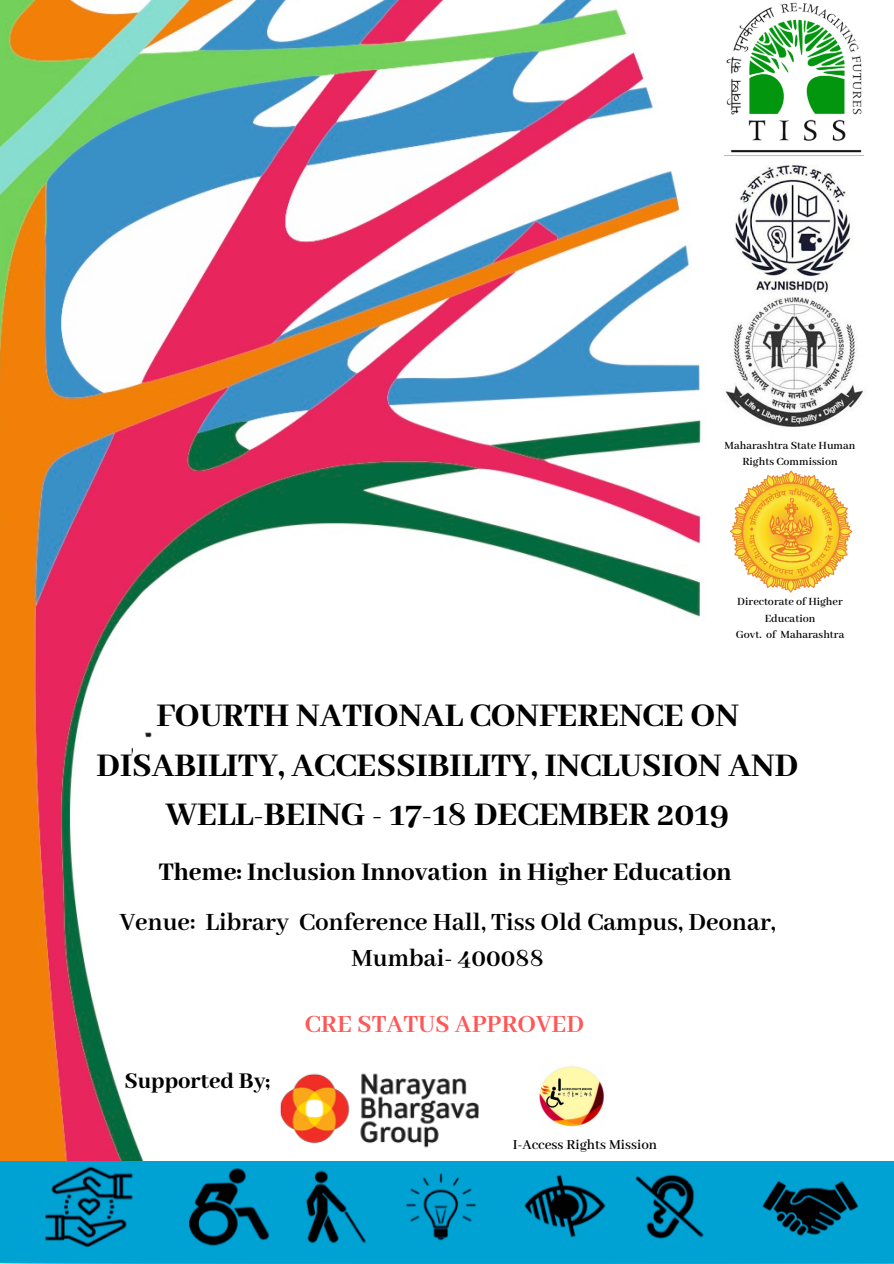
<style>
.page{position:relative;width:894px;height:1264px;background:#fff}
.page>*{position:absolute;margin:0;border:0;box-sizing:border-box;transform-origin:0 0}
.t1{font:800 36px/49.5px "Abhaya Libre";color:#000;text-align:center}
.t2{font:800 27.6px "Abhaya Libre";color:#000}
.t3{font:700 27px/36.3px "Abhaya Libre";color:#000;text-align:center}
.t4{font:700 27px "Abhaya Libre";color:#ff5757}
.t5{font:800 24.45px "Abhaya Libre";color:#000}
.t6{font:600 15px "Abhaya Libre";color:#000}
.t7{font:600 12px/16.5px "Abhaya Libre";color:#000;text-align:center}
</style>
<div class="page">
<img style="left:0;top:0;width:706px;height:1161px">
<img style="left:726px;top:2px;width:136px;height:151px">
<img style="left:730px;top:470px;width:123px;height:123px">
<img style="left:724px;top:155px;width:139px;height:139px">
<img style="left:725px;top:297px;width:139px;height:130px">
<img style="left:270px;top:1064px;width:214px;height:90px">
<img style="left:538px;top:1064px;width:67px;height:63px">
<img style="left:0;top:1161px;width:893px;height:102px">
<div style="left:241px;top:575px;width:57px;height:57px;background:#fff;border-radius:50%"></div>
<p class="t7" style="left:724px;top:437px;width:132px">Maharashtra State Human<br>Rights Commission</p>
<p class="t7" style="left:735px;top:594px;width:110px">Directorate of Higher<br>Education<br>Govt. of Maharashtra</p>
<p class="t1" style="left:97px;top:692px;width:703px">FOURTH NATIONAL CONFERENCE ON<br>DISABILITY, ACCESSIBILITY, INCLUSION AND<br>WELL-BEING - 17-18 DECEMBER 2019</p>
<p class="t2" style="left:159px;top:856px;width:574px">Theme: Inclusion Innovation in Higher Education</p>
<p class="t3" style="left:120px;top:904px;width:657px">Venue: Library Conference Hall, Tiss Old Campus, Deonar,<br>Mumbai- 400088</p>
<p class="t5" style="left:124px;top:1066px;width:147px">Supported By;</p>
<p class="t4" style="left:305px;top:1009px;width:281px">CRE STATUS APPROVED</p>
<p class="t6" style="left:513px;top:1136px;width:146px">I-Access Rights Mission</p>
</div>
